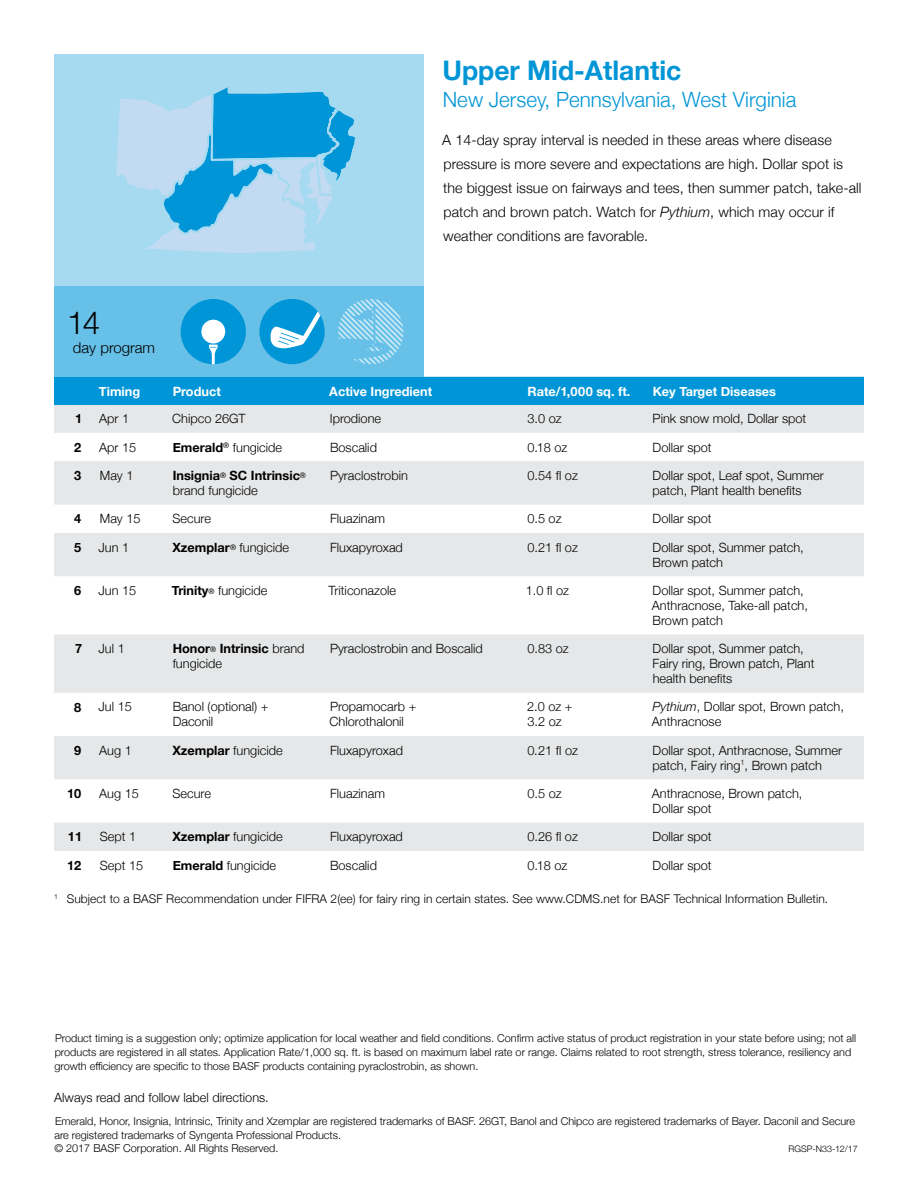
<style>
.page{position:relative;width:918px;height:1188px;background:#fff}
.page>*{position:absolute;margin:0;border:0;box-sizing:border-box;transform-origin:0 0}
.t1{font:300 31.5px "Helvetica Neue";color:#000}
.t2{font:700 27px "Helvetica Neue";color:#0095d6}
.t3{font:300 21px "Helvetica Neue";color:#0095d6}
.t4{font:300 15px "Helvetica Neue";color:#000}
.t5{font:300 14.25px/24px "Helvetica Neue";letter-spacing:.005em;color:#000}
.t6{font:300 12.75px/15px "Helvetica Neue";color:#000}
.t7{font:700 12.75px/15px "Helvetica Neue";color:#000}
.t8{font:700 12.75px "Helvetica Neue";color:#fff}
.t9{font:300 12px "Helvetica Neue";letter-spacing:.005em;color:#000}
.t10{font:300 10.8px/14px "Helvetica Neue";color:#000}
.t11{font:300 9px "Helvetica Neue";color:#000}
.s1{font-style:italic}
.s2{font-weight:700}
.s3{font-weight:400;font-size:7.5px}
.s4{font-weight:300}
</style>
<div class="page">
<div style="left:54px;top:54px;width:370px;height:232px;background:#a6daf1"></div>
<svg style="left:116px;top:87px;width:239px;height:166px"></svg>
<div style="left:54px;top:377px;width:810px;height:28px;background:#0095d6"></div>
<svg style="left:54px;top:405px;width:810px;height:446px;fill:#e6e7e8"></svg>
<div style="left:54px;top:286px;width:370px;height:91px;background:#66c0e7"></div>
<div style="left:181px;top:299px;width:65px;height:65px;background:#0095d6;border-radius:50%"></div>
<div style="left:201px;top:320px;width:24px;height:24px;background:#fff;border-radius:50%"></div>
<svg style="left:209px;top:345px;width:9px;height:19px"></svg>
<div style="left:259px;top:299px;width:66px;height:65px;background:#0095d6;border-radius:50%"></div>
<svg style="left:270px;top:311px;width:50px;height:37px"></svg>
<svg style="left:338px;top:299px;width:66px;height:66px"></svg>
<h1 class="t1" style="left:67px;top:297px;width:35px">14</h1>
<p class="t4" style="left:73px;top:335px;width:84px">day program</p>
<h2 class="t2" style="left:442px;top:50px;width:241px">Upper Mid-Atlantic</h2>
<h3 class="t3" style="left:443px;top:83px;width:355px">New Jersey, Pennsylvania, West Virginia</h3>
<p class="t5" style="left:442px;top:127px;width:421px">A 14-day spray interval is needed in these areas where disease pressure is more severe and expectations are high. Dollar spot is the biggest issue on fairways and tees, then summer patch, take-all patch and brown patch. Watch for <span class="s1">Pythium</span>, which may occur if weather conditions are favorable.</p>
<p class="t8" style="left:99px;top:381px;width:43px">Timing</p>
<p class="t8" style="left:173px;top:381px;width:50px">Product</p>
<p class="t8" style="left:329px;top:381px;width:104px">Active Ingredient</p>
<p class="t8" style="left:528px;top:381px;width:104px">Rate/1,000 sq. ft.</p>
<p class="t8" style="left:653px;top:381px;width:125px">Key Target Diseases</p>
<p class="t7" style="left:75px;top:412px;width:9px">1</p>
<p class="t6" style="left:99px;top:410px;width:32px">Apr 1</p>
<p class="t6" style="left:172px;top:410px;width:75px">Chipco 26GT</p>
<p class="t6" style="left:330px;top:410px;width:53px">Iprodione</p>
<p class="t6" style="left:527px;top:410px;width:36px">3.0 oz</p>
<p class="t6" style="left:653px;top:410px;width:155px">Pink snow mold, Dollar spot</p>
<p class="t7" style="left:74px;top:440px;width:9px">2</p>
<p class="t6" style="left:99px;top:439px;width:39px">Apr 15</p>
<p class="t6" style="left:173px;top:439px;width:111px"><span class="s2">Emerald</span><sup>®</sup> fungicide</p>
<p class="t6" style="left:330px;top:439px;width:48px">Boscalid</p>
<p class="t6" style="left:527px;top:439px;width:42px">0.18 oz</p>
<p class="t6" style="left:653px;top:439px;width:61px">Dollar spot</p>
<p class="t7" style="left:74px;top:468px;width:9px">3</p>
<p class="t6" style="left:100px;top:467px;width:35px">May 1</p>
<p class="t7" style="left:173px;top:468px;width:135px">Insignia<span class="s3">®</span> SC Intrinsic<span class="s3">® </span><span class="s4">brand fungicide</span></p>
<p class="t6" style="left:330px;top:467px;width:79px">Pyraclostrobin</p>
<p class="t6" style="left:527px;top:467px;width:52px">0.54 fl oz</p>
<p class="t6" style="left:653px;top:467px;width:173px">Dollar spot, Leaf spot, Summer patch, Plant health benefits</p>
<p class="t7" style="left:74px;top:512px;width:9px">4</p>
<p class="t6" style="left:100px;top:510px;width:42px">May 15</p>
<p class="t6" style="left:173px;top:510px;width:40px">Secure</p>
<p class="t6" style="left:330px;top:510px;width:57px">Fluazinam</p>
<p class="t6" style="left:527px;top:510px;width:36px">0.5 oz</p>
<p class="t6" style="left:653px;top:510px;width:61px">Dollar spot</p>
<p class="t7" style="left:74px;top:540px;width:9px">5</p>
<p class="t6" style="left:99px;top:539px;width:32px">Jun 1</p>
<p class="t6" style="left:172px;top:539px;width:118px"><span class="s2">Xzemplar</span><span class="s3">®</span> fungicide</p>
<p class="t6" style="left:330px;top:539px;width:74px">Fluxapyroxad</p>
<p class="t6" style="left:527px;top:539px;width:52px">0.21 fl oz</p>
<p class="t6" style="left:653px;top:539px;width:153px">Dollar spot, Summer patch,<br>Brown patch</p>
<p class="t7" style="left:74px;top:583px;width:9px">6</p>
<p class="t6" style="left:99px;top:582px;width:39px">Jun 15</p>
<p class="t6" style="left:172px;top:582px;width:97px"><span class="s2">Trinity</span><span class="s3">®</span> fungicide</p>
<p class="t6" style="left:329px;top:582px;width:69px">Triticonazole</p>
<p class="t6" style="left:526px;top:582px;width:45px">1.0 fl oz</p>
<p class="t6" style="left:652px;top:582px;width:158px">Dollar spot, Summer patch,<br>Anthracnose, Take-all patch,<br>Brown patch</p>
<p class="t7" style="left:75px;top:642px;width:9px">7</p>
<p class="t6" style="left:99px;top:640px;width:28px">Jul 1</p>
<p class="t7" style="left:173px;top:642px;width:133px">Honor<span class="s3">®</span> Intrinsic <span class="s4">brand fungicide</span></p>
<p class="t6" style="left:330px;top:640px;width:154px">Pyraclostrobin and Boscalid</p>
<p class="t6" style="left:527px;top:640px;width:43px">0.83 oz</p>
<p class="t6" style="left:653px;top:640px;width:163px">Dollar spot, Summer patch,<br>Fairy ring, Brown patch, Plant health benefits</p>
<p class="t7" style="left:74px;top:700px;width:9px">8</p>
<p class="t6" style="left:99px;top:698px;width:35px">Jul 15</p>
<p class="t6" style="left:173px;top:698px;width:97px">Banol (optional) +<br>Daconil</p>
<p class="t6" style="left:330px;top:698px;width:88px">Propamocarb +<br>Chlorothalonil</p>
<p class="t6" style="left:527px;top:698px;width:47px">2.0 oz +<br>3.2 oz</p>
<p class="t6" style="left:652px;top:698px;width:194px"><span class="s1">Pythium</span>, Dollar spot, Brown patch,<br>Anthracnose</p>
<p class="t7" style="left:74px;top:743px;width:9px">9</p>
<p class="t6" style="left:99px;top:742px;width:34px">Aug 1</p>
<p class="t6" style="left:172px;top:742px;width:112px"><span class="s2">Xzemplar</span> fungicide</p>
<p class="t6" style="left:330px;top:742px;width:74px">Fluxapyroxad</p>
<p class="t6" style="left:527px;top:742px;width:52px">0.21 fl oz</p>
<p class="t6" style="left:653px;top:742px;width:191px">Dollar spot, Anthracnose, Summer patch, Fairy ring<sup>1</sup>, Brown patch</p>
<p class="t7" style="left:67px;top:786px;width:16px">10</p>
<p class="t6" style="left:99px;top:785px;width:41px">Aug 15</p>
<p class="t6" style="left:173px;top:785px;width:40px">Secure</p>
<p class="t6" style="left:330px;top:785px;width:57px">Fluazinam</p>
<p class="t6" style="left:527px;top:785px;width:36px">0.5 oz</p>
<p class="t6" style="left:652px;top:785px;width:152px">Anthracnose, Brown patch,<br>Dollar spot</p>
<p class="t7" style="left:68px;top:830px;width:16px">11</p>
<p class="t6" style="left:100px;top:828px;width:38px">Sept 1</p>
<p class="t6" style="left:172px;top:828px;width:112px"><span class="s2">Xzemplar</span> fungicide</p>
<p class="t6" style="left:330px;top:828px;width:74px">Fluxapyroxad</p>
<p class="t6" style="left:527px;top:828px;width:52px">0.26 fl oz</p>
<p class="t6" style="left:653px;top:828px;width:61px">Dollar spot</p>
<p class="t7" style="left:67px;top:858px;width:16px">12</p>
<p class="t6" style="left:100px;top:857px;width:45px">Sept 15</p>
<p class="t6" style="left:173px;top:857px;width:105px"><span class="s2">Emerald</span> fungicide</p>
<p class="t6" style="left:330px;top:857px;width:48px">Boscalid</p>
<p class="t6" style="left:527px;top:857px;width:42px">0.18 oz</p>
<p class="t6" style="left:653px;top:857px;width:61px">Dollar spot</p>
<p class="t9" style="left:54px;top:889px;width:775px"><sup>1</sup> Subject to a BASF Recommendation under FIFRA 2(ee) for fairy ring in certain states. See www.CDMS.net for BASF Technical Information Bulletin.</p>
<p class="t10" style="left:54px;top:1031px;width:803px">Product timing is a suggestion only; optimize application for local weather and field conditions. Confirm active status of product registration in your state before using; not all products are registered in all states. Application Rate/1,000 sq. ft. is based on maximum label rate or range. Claims related to root strength, stress tolerance, resiliency and growth efficiency are specific to those BASF products containing pyraclostrobin, as shown.</p>
<p class="t6" style="left:54px;top:1089px;width:216px">Always read and follow label directions.</p>
<p class="t10" style="left:54px;top:1113px;width:802px">Emerald, Honor, Insignia, Intrinsic, Trinity and Xzemplar are registered trademarks of BASF. 26GT, Banol and Chipco are registered trademarks of Bayer. Daconil and Secure are registered trademarks of Syngenta Professional Products.<br>© 2017 BASF Corporation. All Rights Reserved.</p>
<p class="t11" style="left:788px;top:1142px;width:71px">RGSP-N33-12/17</p>
</div>
